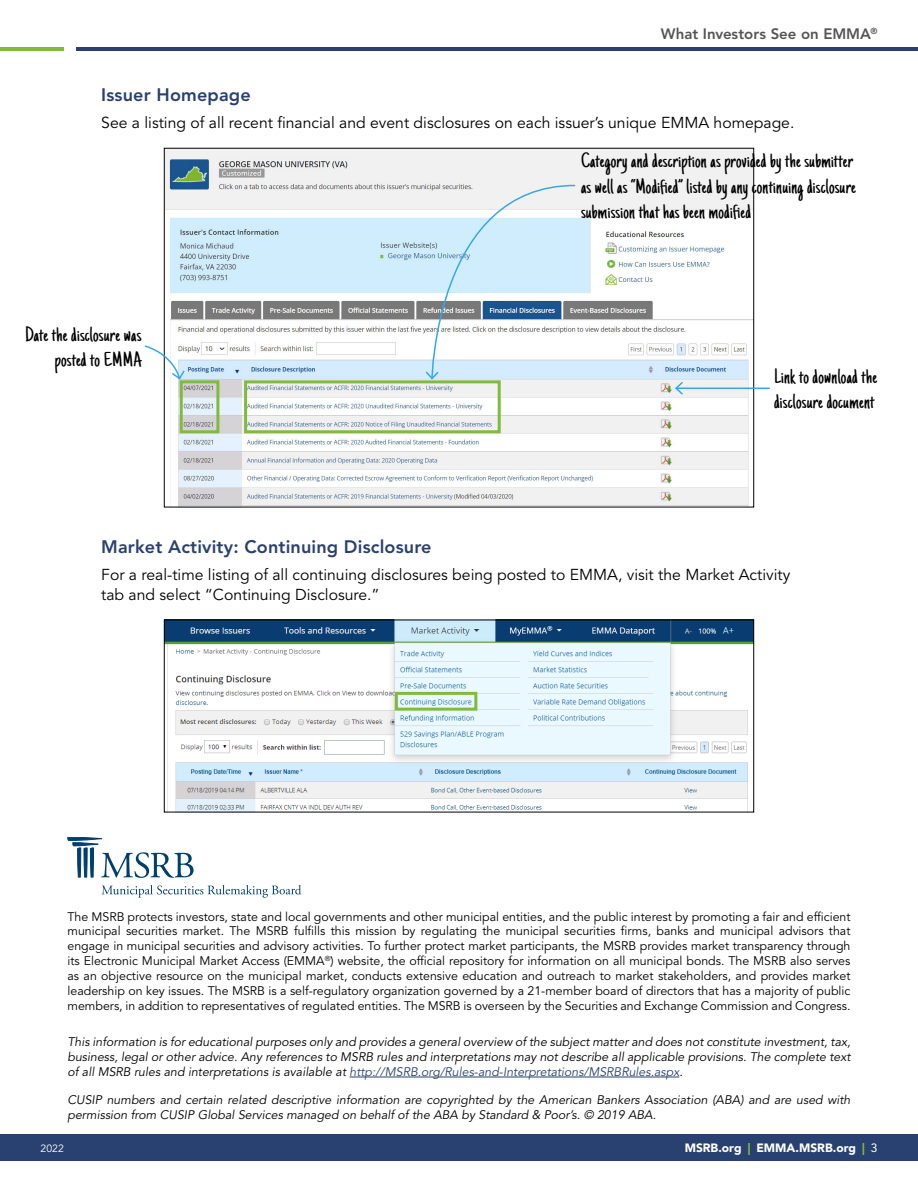
<style>
.page{position:relative;width:918px;height:1188px;background:#fff}
.page>*{position:absolute;margin:0;border:0;box-sizing:border-box;transform-origin:0 0}
.t1{font:21px/25.2px "Just Another Hand";letter-spacing:.01em;color:#000;scale:1.06 1}
.t2{font:800 18px "Avenir LT Std";letter-spacing:.01em;color:#294171}
.t3{font:15.75px/20px "Avenir LT Std";color:#000}
.t4{font:800 15px "Avenir LT Std";color:#555}
.t5{font:12.3px/14.9px "Avenir LT Std";color:#000;text-align:justify}
.t6{font:italic 12.3px/14.9px "Avenir LT Std";color:#000;text-align:justify}
.t7{font:900 12px "Avenir LT Std";color:#fff}
.t8{font:10.5px "Avenir LT Std";color:#fff}
.s1{color:#294171}
.s2{color:#80bb3d}
.s3{font-weight:400}
</style>
<div class="page">
<div style="left:0;top:1134px;width:918px;height:27px;background:#294171"></div>
<hr style="left:0;top:47px;width:64px;height:3px;background:#80bb3d">
<hr style="left:76px;top:47px;width:842px;height:3px;background:#294171">
<img style="left:166px;top:150px;width:586px;height:355px">
<hr style="left:676px;top:388px;width:93px;height:1px;background:#36a7e9">
<svg style="left:674px;top:381px;width:10px;height:15px"></svg>
<img style="left:166px;top:622px;width:586px;height:188px">
<div style="left:164px;top:620px;width:590px;height:192px;border:1px solid #000"></div>
<hr style="left:350px;top:1077px;width:329px;height:1px;background:#294171">
<svg style="left:68px;top:837px;width:126px;height:41px"></svg>
<svg style="left:102px;top:885px;width:199px;height:13px"></svg>
<svg style="left:144px;top:344px;width:42px;height:37px"></svg>
<div style="left:395px;top:692px;width:82px;height:19px;border:3px solid #80bb3d"></div>
<div style="left:180px;top:380px;width:39px;height:53px;border:3px solid #80bb3d"></div>
<div style="left:244px;top:380px;width:257px;height:53px;border:3px solid #80bb3d"></div>
<svg style="left:424px;top:184px;width:152px;height:197px"></svg>
<p class="t4" style="left:661px;top:25px;width:218px">What Investors See on EMMA<sup>®</sup></p>
<h2 class="t2" style="left:101px;top:84px;width:151px">Issuer Homepage</h2>
<p class="t3" style="left:101px;top:113px;width:695px">See a listing of all recent financial and event disclosures on each issuer’s unique EMMA homepage.</p>
<h1 class="t1" style="left:25px;top:323px;width:111px;text-align:right">Date the disclosure was posted to EMMA</h1>
<h1 class="t1" style="left:581px;top:149px;width:261px">Category and description as provided by the submitter as well as “Modified” listed by any continuing disclosure submission that has been modified</h1>
<h1 class="t1" style="left:774px;top:365px;width:99px">Link to download the disclosure document</h1>
<h2 class="t2" style="left:101px;top:536px;width:332px">Market Activity: Continuing Disclosure</h2>
<p class="t3" style="left:101px;top:565px;width:691px">For a real-time listing of all continuing disclosures being posted to EMMA, visit the Market Activity tab and select “Continuing Disclosure.”</p>
<p class="t5" style="left:68px;top:909px;width:785px">The MSRB protects investors, state and local governments and other municipal entities, and the public interest by promoting a fair and efficient municipal securities market. The MSRB fulfills this mission by regulating the municipal securities firms, banks and municipal advisors that engage in municipal securities and advisory activities. To further protect market participants, the MSRB provides market transparency through its Electronic Municipal Market Access (EMMA<sup>®</sup>) website, the official repository for information on all municipal bonds. The MSRB also serves as an objective resource on the municipal market, conducts extensive education and outreach to market stakeholders, and provides market leadership on key issues. The MSRB is a self-regulatory organization governed by a 21-member board of directors that has a majority of public members, in addition to representatives of regulated entities. The MSRB is overseen by the Securities and Exchange Commission and Congress.</p>
<p class="t6" style="left:68px;top:1035px;width:785px">This information is for educational purposes only and provides a general overview of the subject matter and does not constitute investment, tax, business, legal or other advice. Any references to MSRB rules and interpretations may not describe all applicable provisions. The complete text of all MSRB rules and interpretations is available at <span class="s1">http://MSRB.org/Rules-and-Interpretations/MSRBRules.aspx</span>.</p>
<p class="t6" style="left:68px;top:1093px;width:785px">CUSIP numbers and certain related descriptive information are copyrighted by the American Bankers Association (ABA) and are used with permission from CUSIP Global Services managed on behalf of the ABA by Standard &amp; Poor’s. © 2019 ABA.</p>
<p class="t8" style="left:40px;top:1142px;width:25px">2022</p>
<p class="t7" style="left:685px;top:1141px;width:194px">MSRB.org <span class="s2">|</span> EMMA.MSRB.org <span class="s2">|</span> <span class="s3">3</span></p>
</div>
